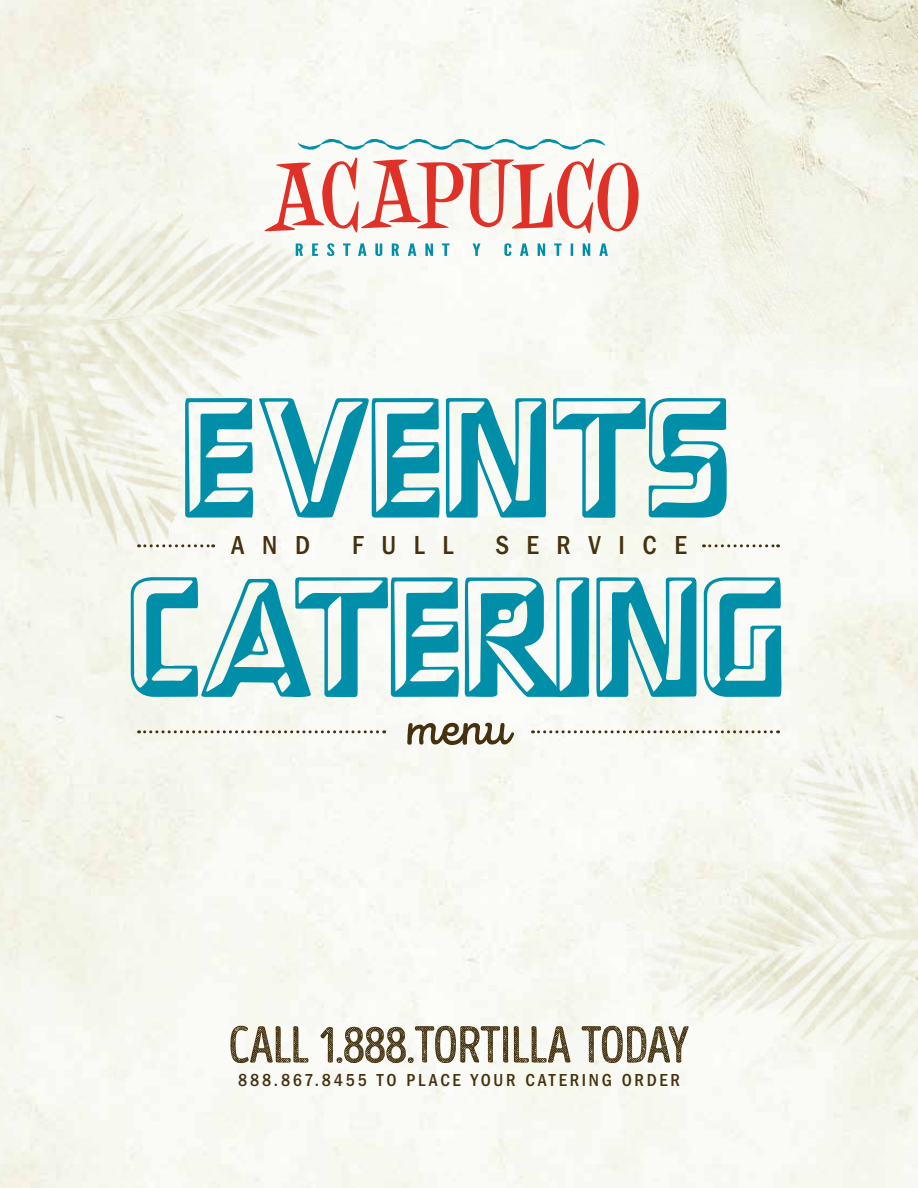
<style>
.page{position:relative;width:918px;height:1188px;background:#fff}
.page>*{position:absolute;margin:0;border:0;box-sizing:border-box;transform-origin:0 0}
.t1{font:162.45px/179.2px "Pop Ups";color:#008ea8;text-align:center}
.t2{font:52.65px "Intro Script B Base";color:#45310f}
.t3{font:51.9px "Intro Head B H2 Base";letter-spacing:-.02em;color:#45310f}
.t4{font:500 condensed 27px "ITC Franklin Gothic Std";letter-spacing:.65em;color:#45310f}
.t5{font:500 condensed 18px "ITC Franklin Gothic Std";letter-spacing:.15em;color:#45310f}
</style>
<div class="page">
<img style="left:0;top:0;width:918px;height:1188px">
<img style="left:514px;top:0;width:404px;height:533px">
<img style="left:616px;top:637px;width:302px;height:551px">
<img style="left:0;top:68px;width:355px;height:555px">
<svg style="left:704px;top:544px;width:75px;height:3px"></svg>
<svg style="left:139px;top:544px;width:75px;height:3px"></svg>
<svg style="left:532px;top:730px;width:247px;height:3px"></svg>
<svg style="left:139px;top:730px;width:246px;height:3px"></svg>
<svg style="left:264px;top:158px;width:375px;height:75px"></svg>
<svg style="left:296px;top:243px;width:312px;height:13px"></svg>
<svg style="left:298px;top:138px;width:307px;height:12px"></svg>
<h1 class="t1" style="left:131px;top:361px;width:658px">EVENTS<br>CATERING</h1>
<h3 class="t4" style="left:231px;top:530px;width:80px">AND</h3>
<h3 class="t4" style="left:352px;top:530px;width:103px">FULL</h3>
<h3 class="t4" style="left:495px;top:530px;width:193px">SERVICE</h3>
<h2 class="t2" style="left:406px;top:696px;width:105px">menu</h2>
<h3 class="t3" style="left:228px;top:1015px;width:463px">CALL 1.888.TORTILLA TODAY</h3>
<p class="t5" style="left:238px;top:1070px;width:443px">888.867.8455 TO PLACE YOUR CATERING ORDER</p>
</div>
